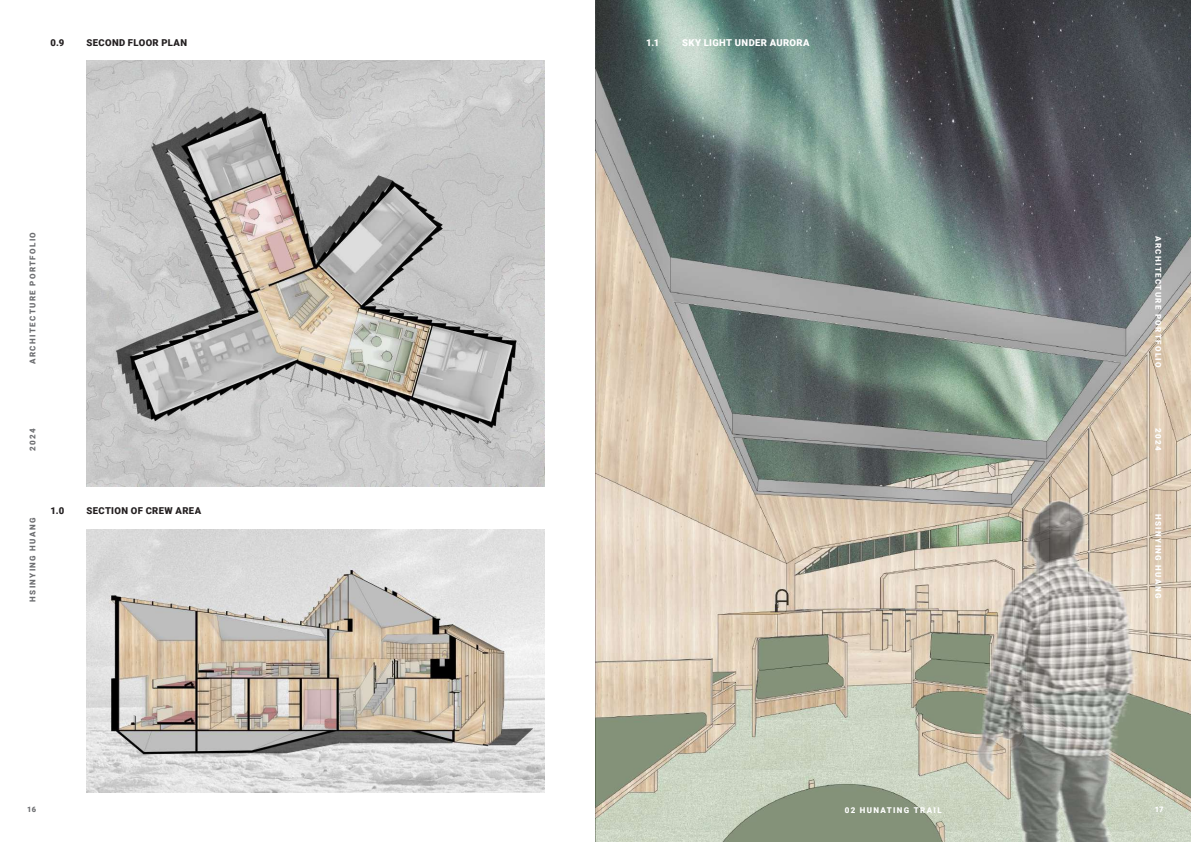
<style>
.page{position:relative;width:1191px;height:842px;background:#fff}
.page>*{position:absolute;margin:0;border:0;box-sizing:border-box;transform-origin:0 0}
.t1{font:900 9.5px "Roboto";letter-spacing:.035em;color:#231f20}
.t2{font:900 9.5px "Roboto";letter-spacing:.04em;color:#fff}
.t3{font:900 8px "Roboto";letter-spacing:.17em;color:#fff}
.t4{font:900 8px "Roboto";letter-spacing:.17em;color:#6c6d70}
.t5{font:900 7.5px "Roboto";color:#6c6d70}
.t6{font:900 7.5px "Roboto";color:#fff}
</style>
<div class="page">
<img style="left:87px;top:61px;width:458px;height:425px">
<img style="left:87px;top:529px;width:458px;height:263px">
<img style="left:595px;top:0;width:596px;height:842px">
<p class="t1" style="left:51px;top:36px;width:15px">0.9</p>
<p class="t1" style="left:87px;top:36px;width:102px">SECOND FLOOR PLAN</p>
<p class="t4" style="left:27px;top:364px;width:133px;rotate:-90deg">ARCHITECTURE PORTFOLIO</p>
<p class="t4" style="left:27px;top:451px;width:24px;rotate:-90deg">2024</p>
<p class="t4" style="left:27px;top:602px;width:85px;rotate:-90deg">HSINYING HUANG</p>
<p class="t1" style="left:51px;top:504px;width:15px">1.0</p>
<p class="t1" style="left:87px;top:504px;width:116px">SECTION OF CREW AREA</p>
<p class="t5" style="left:27px;top:804px;width:10px">16</p>
<p class="t2" style="left:646px;top:36px;width:15px">1.1</p>
<p class="t2" style="left:682px;top:36px;width:129px">SKY LIGHT UNDER AURORA</p>
<p class="t3" style="left:1164px;top:236px;width:133px;rotate:90deg">ARCHITECTURE PORTFOLIO</p>
<p class="t3" style="left:1164px;top:428px;width:24px;rotate:90deg">2024</p>
<p class="t3" style="left:1164px;top:514px;width:85px;rotate:90deg">HSINYING HUANG</p>
<p class="t3" style="left:844px;top:804px;width:98px">02 HUNATING TRAIL</p>
<p class="t6" style="left:1155px;top:804px;width:10px">17</p>
</div>
